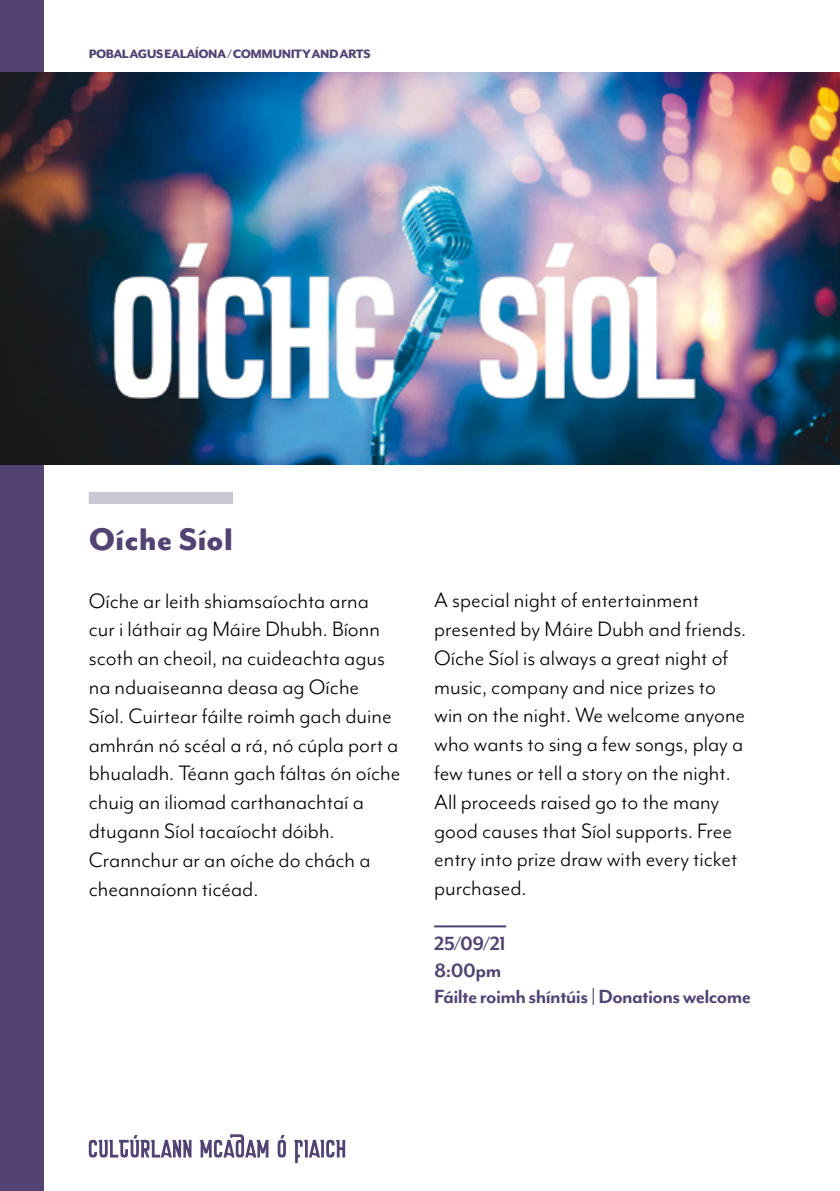
<style>
.page{position:relative;width:840px;height:1191px;background:#fff}
.page>*{position:absolute;margin:0;border:0;box-sizing:border-box;transform-origin:0 0}
.t1{font:800 36px "Mr Eaves Mod OT";color:#524373}
.t2{font:24px/28.8px "Mr Eaves Mod OT";color:#000}
.t3{font:700 22px/26.2px "Mr Eaves Mod OT";letter-spacing:-.03em;color:#524373}
.t4{font:800 14px "Mr Eaves Mod OT";letter-spacing:-.04em;color:#524373}
</style>
<div class="page">
<svg style="left:89px;top:1135px;width:102px;height:22px"></svg>
<svg style="left:199px;top:1134px;width:69px;height:23px"></svg>
<svg style="left:277px;top:1135px;width:9px;height:22px"></svg>
<svg style="left:293px;top:1139px;width:52px;height:24px"></svg>
<div style="left:0;top:0;width:43px;height:1191px;background:#524373"></div>
<div style="left:89px;top:492px;width:144px;height:12px;background:#cbc7d5"></div>
<hr style="left:434px;top:925px;width:72px;height:2px;background:#524373">
<img style="left:0;top:72px;width:839px;height:393px">
<p class="t4" style="left:89px;top:46px;width:283px">POBAL AGUS EALAÍONA / COMMUNITY AND ARTS</p>
<h1 class="t1" style="left:89px;top:518px;width:146px">Oíche Síol</h1>
<p class="t2" style="left:89px;top:586px;width:313px">Oíche ar leith shiamsaíochta arna cur i láthair ag Máire Dhubh. Bíonn scoth an cheoil, na cuideachta agus na nduaiseanna deasa ag Oíche<br>Síol. Cuirtear fáilte roimh gach duine amhrán nó scéal a rá, nó cúpla port a bhualadh. Téann gach fáltas ón oíche chuig an iliomad carthanachtaí a dtugann Síol tacaíocht dóibh.<br>Crannchur ar an oíche do chách a cheannaíonn ticéad.</p>
<p class="t2" style="left:434px;top:585px;width:313px">A special night of entertainment presented by Máire Dubh and friends.<br>Oíche Síol is always a great night of music, company and nice prizes to win on the night. We welcome anyone who wants to sing a few songs, play a few tunes or tell a story on the night.<br>All proceeds raised go to the many good causes that Síol supports. Free entry into prize draw with every ticket purchased.</p>
<p class="t3" style="left:434px;top:930px;width:318px">25/09/21<br>8:00pm<br>Fáilte roimh shíntúis | Donations welcome</p>
</div>
